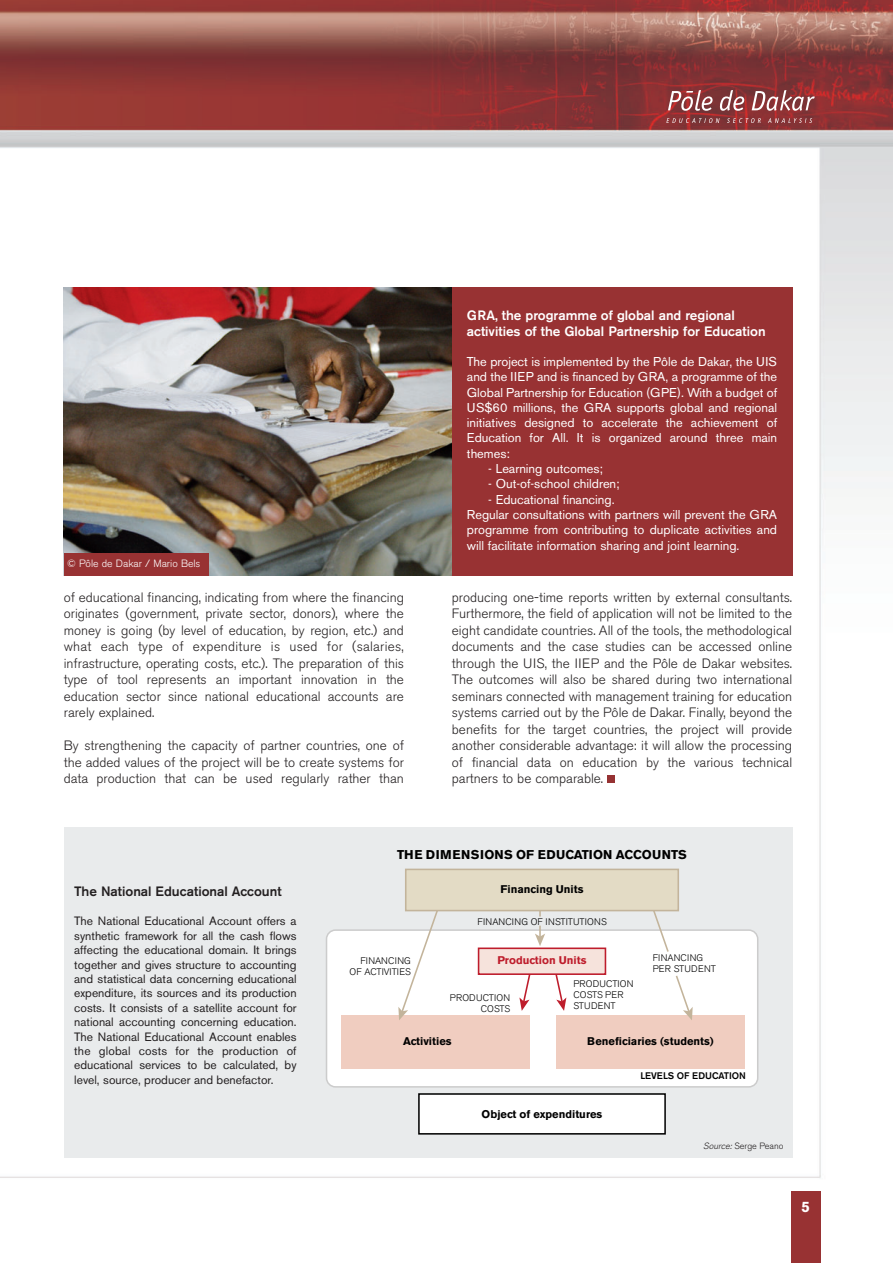
<style>
.page{position:relative;width:893px;height:1263px;background:#fff}
.page>*{position:absolute;margin:0;border:0;box-sizing:border-box;transform-origin:0 0}
.t1{font:700 15px "Akzidenz Grotesk BE";color:#fff}
.t2{font:300 13.5px/16.5px "Akzidenz Grotesk BE";color:#231f20;text-align:justify}
.t3{font:500 13.5px/16.2px "Akzidenz Grotesk BE";color:#fff}
.t4{font:500 13.5px "Akzidenz Grotesk BE";color:#231f20}
.t5{font:12.75px/15.3px "Akzidenz Grotesk BE";color:#fff;text-align:justify}
.t6{font:700 12.6px "Akzidenz Grotesk BE";letter-spacing:.02em;color:#000}
.t7{font:12px/14.4px "Akzidenz Grotesk BE";color:#231f20;text-align:justify}
.t8{font:700 11.1px "Akzidenz Grotesk BE";color:#000}
.t9{font:700 11.1px "Akzidenz Grotesk BE";color:#be1d2c}
.t10{font:300 10.5px "Akzidenz Grotesk BE";color:#fff}
.t11{font:300 9.45px/11.1px "Akzidenz Grotesk BE";letter-spacing:.02em;color:#000}
.t12{font:300 9.45px/11.1px "Akzidenz Grotesk BE";color:#000;text-align:right}
.t13{font:500 9.45px "Akzidenz Grotesk BE";color:#000}
.t14{font:300 9px "Akzidenz Grotesk BE";color:#231f20}
.s1{font-style:italic}
</style>
<div class="page">
<img style="left:0;top:0;width:893px;height:1178px">
<svg style="left:720px;top:90px;width:24px;height:21px"></svg>
<svg style="left:752px;top:90px;width:63px;height:21px"></svg>
<svg style="left:668px;top:90px;width:45px;height:21px"></svg>
<svg style="left:666px;top:118px;width:53px;height:5px"></svg>
<svg style="left:727px;top:118px;width:34px;height:5px"></svg>
<svg style="left:768px;top:118px;width:44px;height:5px"></svg>
<div style="left:791px;top:1191px;width:30px;height:72px;background:#983233"></div>
<div style="left:452px;top:287px;width:340px;height:288px;background:#983233"></div>
<div style="left:64px;top:827px;width:729px;height:331px;background:#e9ebec"></div>
<div style="left:607px;top:776px;width:7px;height:7px;background:#963233"></div>
<img style="left:64px;top:287px;width:388px;height:288px">
<div style="left:64px;top:553px;width:145px;height:22px;background:#983233"></div>
<div style="left:326px;top:930px;width:432px;height:157px;background:#fff;border-radius:9px"></div>
<div style="left:326px;top:929px;width:432px;height:158px;border:2px solid #ccc;border-radius:9px"></div>
<div style="left:479px;top:948px;width:126px;height:26px;background:#f6e3dc"></div>
<div style="left:478px;top:947px;width:128px;height:28px;border:2px solid #be1d2c"></div>
<div style="left:419px;top:1094px;width:246px;height:40px;background:#fff"></div>
<div style="left:418px;top:1093px;width:248px;height:41px;border:2px solid #000"></div>
<div style="left:341px;top:1015px;width:189px;height:54px;background:#f0cdc0"></div>
<div style="left:556px;top:1015px;width:189px;height:54px;background:#f0cdc0"></div>
<svg style="left:554px;top:972px;width:12px;height:39px"></svg>
<svg style="left:519px;top:972px;width:13px;height:39px"></svg>
<svg style="left:398px;top:911px;width:42px;height:109px"></svg>
<svg style="left:651px;top:911px;width:19px;height:41px"></svg>
<svg style="left:675px;top:975px;width:18px;height:45px"></svg>
<svg style="left:535px;top:926px;width:10px;height:20px"></svg>
<div style="left:406px;top:869px;width:272px;height:41px;background:#e3dbc5"></div>
<div style="left:405px;top:869px;width:274px;height:42px;border:2px solid #c3b49b"></div>
<p class="t10" style="left:67px;top:558px;width:135px">© Pôle de Dakar / Mario Bels</p>
<p class="t2" style="left:64px;top:590px;width:342px">of educational financing, indicating from where the financing originates (government, private sector, donors), where the money is going (by level of education, by region, etc.) and what each type of expenditure is used for (salaries, infrastructure, operating costs, etc.). The preparation of this type of tool represents an important innovation in the education sector since national educational accounts are rarely explained.</p>
<p class="t2" style="left:64px;top:738px;width:342px">By strengthening the capacity of partner countries, one of the added values of the project will be to create systems for data production that can be used regularly rather than</p>
<p class="t3" style="left:467px;top:308px;width:300px">GRA, the programme of global and regional activities of the Global Partnership for Education</p>
<p class="t5" style="left:467px;top:355px;width:312px">The project is implemented by the Pôle de Dakar, the UIS and the IIEP and is financed by GRA, a programme of the Global Partnership for Education (GPE). With a budget of US$60 millions, the GRA supports global and regional initiatives designed to accelerate the achievement of Education for All. It is organized around three main themes:</p>
<p class="t5" style="left:488px;top:462px;width:116px">- Learning outcomes;</p>
<p class="t5" style="left:488px;top:478px;width:133px">- Out-of-school children;</p>
<p class="t5" style="left:467px;top:493px;width:312px;text-align:left;text-indent:21px">- Educational financing.<br>Regular consultations with partners will prevent the GRA programme from contributing to duplicate activities and will facilitate information sharing and joint learning.</p>
<p class="t2" style="left:452px;top:590px;width:342px">producing one-time reports written by external consultants.<br>Furthermore, the field of application will not be limited to the eight candidate countries. All of the tools, the methodological documents and the case studies can be accessed online through the UIS, the IIEP and the Pôle de Dakar websites.<br>The outcomes will also be shared during two international seminars connected with management training for education systems carried out by the Pôle de Dakar. Finally, beyond the benefits for the target countries, the project will provide another considerable advantage: it will allow the processing of financial data on education by the various technical partners to be comparable.</p>
<p class="t4" style="left:74px;top:886px;width:209px">The National Educational Account</p>
<p class="t7" style="left:74px;top:915px;width:224px">The National Educational Account offers a synthetic framework for all the cash flows affecting the educational domain. It brings together and gives structure to accounting and statistical data concerning educational expenditure, its sources and its production costs. It consists of a satellite account for national accounting concerning education.<br>The National Educational Account enables the global costs for the production of educational services to be calculated, by level, source, producer and benefactor.</p>
<p class="t6" style="left:397px;top:849px;width:291px">THE DIMENSIONS OF EDUCATION ACCOUNTS</p>
<p class="t12" style="left:350px;top:956px;width:63px">FINANCING<br>OF ACTIVITIES</p>
<p class="t8" style="left:501px;top:885px;width:84px">Financing Units</p>
<p class="t11" style="left:477px;top:916px;width:131px">FINANCING OF INSTITUTIONS</p>
<p class="t9" style="left:498px;top:956px;width:90px">Production Units</p>
<p class="t11" style="left:653px;top:953px;width:65px">FINANCING<br>PER STUDENT</p>
<p class="t11" style="left:573px;top:979px;width:62px">PRODUCTION<br>COSTS PER<br>STUDENT</p>
<p class="t11" style="left:450px;top:993px;width:62px;text-align:right">PRODUCTION<br>COSTS</p>
<p class="t8" style="left:403px;top:1037px;width:50px">Activities</p>
<p class="t8" style="left:587px;top:1037px;width:128px">Beneficiaries (students)</p>
<p class="t8" style="left:482px;top:1109px;width:122px">Object of expenditures</p>
<p class="t13" style="left:640px;top:1073px;width:107px">LEVELS OF EDUCATION</p>
<p class="t14" style="left:703px;top:1142px;width:82px"><span class="s1">Source:</span>Serge Peano</p>
<p class="t1" style="left:802px;top:1200px;width:10px">5</p>
</div>
